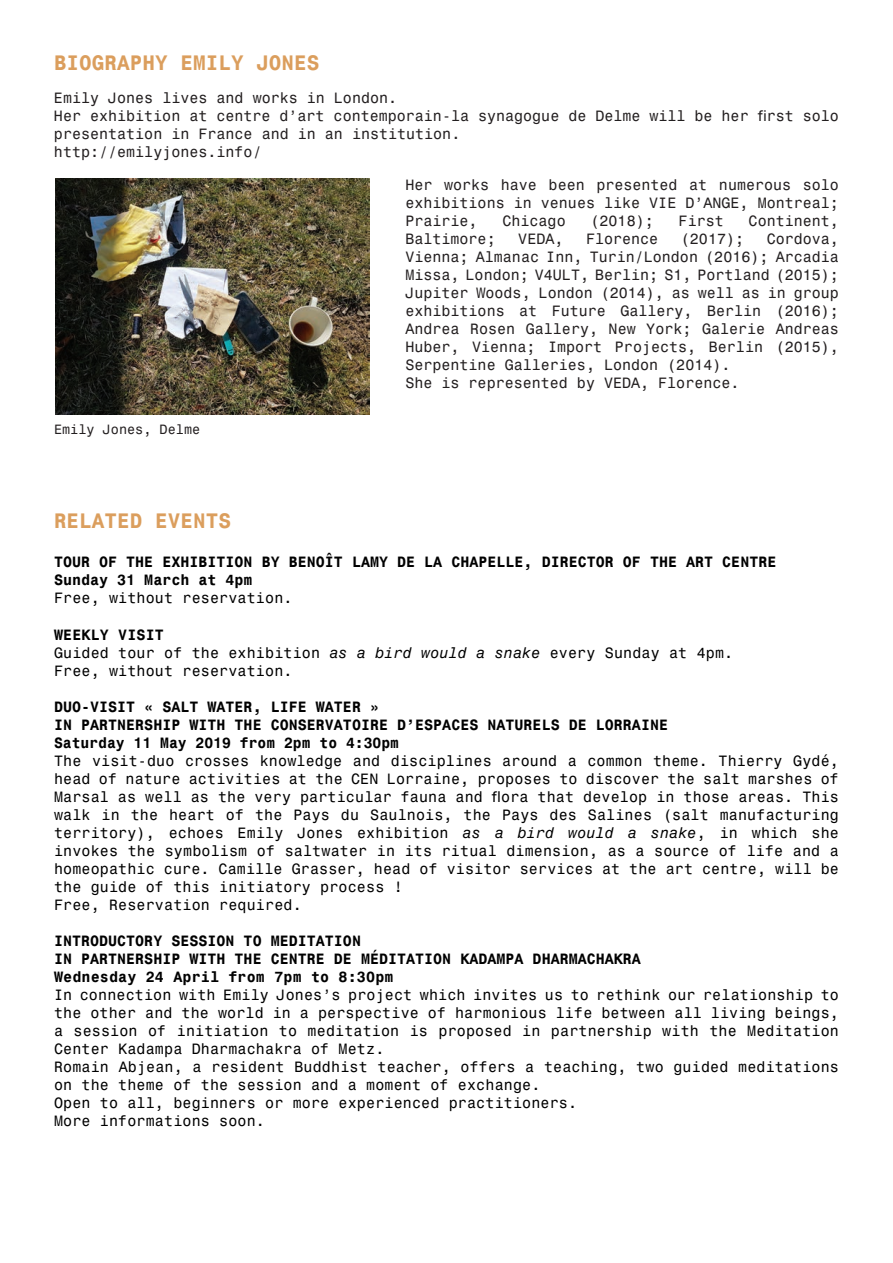
<style>
.page{position:relative;width:893px;height:1263px;background:#fff}
.page>*{position:absolute;margin:0;border:0;box-sizing:border-box;transform-origin:0 0}
.t1{font:700 21px "Monospace 821 BT";color:#db9e5d}
.t2{font:15px/18px "Monospace 821 BT";letter-spacing:.01em;color:#000}
.t3{font:15px/18px "Monospace 821 BT";color:#231f20}
.t4{font:700 15px/18px "Monospace 821 BT";color:#000}
.t5{font:13.5px "Monospace 821 BT";color:#231f20}
.s1{font-weight:700}
.s2{font-style:italic}
</style>
<div class="page">
<img style="left:55px;top:179px;width:315px;height:236px">
<h1 class="t1" style="left:54px;top:50px;width:267px">BIOGRAPHY EMILY JONES</h1>
<p class="t3" style="left:54px;top:88px;width:786px">Emily Jones lives and works in London.<br>Her exhibition at centre d’art contemporain-la synagogue de Delme will be her first solo presentation in France and in an institution.<br>http://emilyjones.info/</p>
<p class="t3" style="left:405px;top:176px;width:435px;text-align:justify">Her works have been presented at numerous solo exhibitions in venues like VIE D’ANGE, Montreal; Prairie,</p>
<p class="t3" style="left:502px;top:212px;width:65px">Chicago</p>
<p class="t3" style="left:591px;top:212px;width:65px">(2018);</p>
<p class="t3" style="left:679px;top:212px;width:47px">First</p>
<p class="t3" style="left:749px;top:212px;width:92px">Continent,</p>
<p class="t5" style="left:54px;top:421px;width:148px">Emily Jones, Delme</p>
<p class="t3" style="left:405px;top:230px;width:435px;text-indent:361px">Cordova, Vienna; Almanac Inn, Turin/London (2016); Arcadia Missa, London; V4ULT, Berlin; S1, Portland (2015); Jupiter Woods, London (2014), as well as in group exhibitions at Future Gallery, Berlin (2016); Andrea Rosen Gallery, New York; Galerie Andreas Huber, Vienna; Import Projects, Berlin (2015), Serpentine Galleries, London (2014).<br>She is represented by VEDA, Florence.</p>
<p class="t3" style="left:405px;top:230px;width:92px">Baltimore;</p>
<p class="t3" style="left:518px;top:230px;width:47px">VEDA,</p>
<p class="t3" style="left:586px;top:230px;width:74px">Florence</p>
<p class="t3" style="left:681px;top:230px;width:65px">(2017);</p>
<h1 class="t1" style="left:54px;top:508px;width:178px">RELATED EVENTS</h1>
<p class="t4" style="left:54px;top:553px;width:724px">TOUR OF THE EXHIBITION BY BENOÎT LAMY DE LA CHAPELLE, DIRECTOR OF THE ART CENTRE<br>Sunday 31 March at 4pm</p>
<p class="t2" style="left:54px;top:589px;width:240px">Free, without reservation.</p>
<p class="t2" style="left:54px;top:625px;width:681px"><span class="s1">WEEKLY VISIT<br></span>Guided tour of the exhibition <span class="s2">as a bird would a snake</span> every Sunday at 4pm.<br>Free, without reservation.</p>
<p class="t4" style="left:54px;top:697px;width:616px">DUO-VISIT « SALT WATER, LIFE WATER »<br>IN PARTNERSHIP WITH THE CONSERVATOIRE D’ESPACES NATURELS DE LORRAINE<br>Saturday 11 May 2019 from 2pm to 4:30pm</p>
<p class="t2" style="left:54px;top:751px;width:786px">The visit-duo crosses knowledge and disciplines around a common theme. Thierry Gydé, head of nature activities at the CEN Lorraine, proposes to discover the salt marshes of Marsal as well as the very particular fauna and flora that develop in those areas. This walk in the heart of the Pays du Saulnois, the Pays des Salines (salt manufacturing territory), echoes Emily Jones exhibition <span class="s2">as a bird would a snake</span>, in which she invokes the symbolism of saltwater in its ritual dimension, as a source of life and a homeopathic cure. Camille Grasser, head of visitor services at the art centre, will be the guide of this initiatory process !<br>Free, Reservation required.</p>
<p class="t4" style="left:54px;top:931px;width:588px">INTRODUCTORY SESSION TO MEDITATION<br>IN PARTNERSHIP WITH THE CENTRE DE MÉDITATION KADAMPA DHARMACHAKRA<br>Wednesday 24 April from 7pm to 8:30pm</p>
<p class="t2" style="left:54px;top:985px;width:786px">In connection with Emily Jones’s project which invites us to rethink our relationship to the other and the world in a perspective of harmonious life between all living beings, a session of initiation to meditation is proposed in partnership with the Meditation Center Kadampa Dharmachakra of Metz.<br>Romain Abjean, a resident Buddhist teacher, offers a teaching, two guided meditations on the theme of the session and a moment of exchange.<br>Open to all, beginners or more experienced practitioners.<br>More informations soon.</p>
</div>
